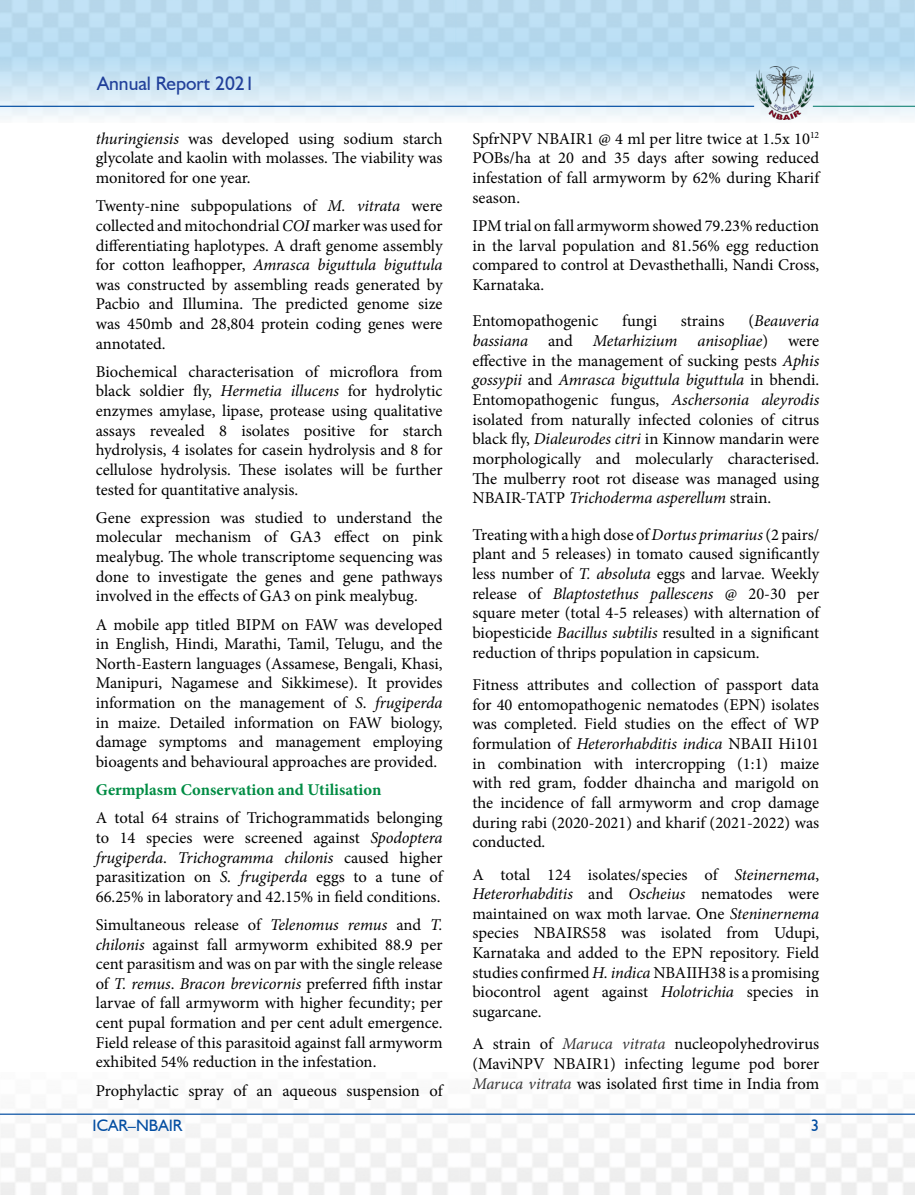
<style>
.page{position:relative;width:915px;height:1195px;background:#fff}
.page>*{position:absolute;margin:0;border:0;box-sizing:border-box;transform-origin:0 0}
.t1{font:19.5px "Humanst 521 BT";color:#21409a}
.t2{font:16.5px/19.6px "Minion Pro";color:#000;text-align:justify}
.t3{font:700 16.5px "Minion Pro";color:#008c44}
.t4{font:16.5px "Humanst 521 BT";color:#034ea2}
.s1{font-style:italic}
.s2{font-style:italic;color:#333}
</style>
<div class="page">
<img style="left:0;top:0;width:914px;height:120px">
<img style="left:753px;top:67px;width:60px;height:52px">
<hr style="left:0;top:106px;width:753px;height:1px;background:#034ea2">
<hr style="left:0;top:1113px;width:914px;height:2px;background:#034ea2">
<hr style="left:812px;top:106px;width:102px;height:1px;background:#228b7d">
<p class="t1" style="left:97px;top:71px;width:159px">Annual Report 2021</p>
<p class="t2" style="left:96px;top:129px;width:348px"><span class="s1">thuringiensis</span> was developed using sodium starch glycolate and kaolin with molasses. The viability was monitored for one year.</p>
<p class="t2" style="left:96px;top:196px;width:348px">Twenty-nine subpopulations of <span class="s1">M. vitrata</span> were collected and mitochondrial <span class="s1">COI</span> marker was used for differentiating haplotypes. A draft genome assembly for cotton leafhopper, <span class="s1">Amrasca biguttula biguttula </span>was constructed by assembling reads generated by Pacbio and Illumina. The predicted genome size was 450mb and 28,804 protein coding genes were annotated.</p>
<p class="t2" style="left:96px;top:362px;width:348px">Biochemical characterisation of microflora from black soldier fly, <span class="s1">Hermetia illucens</span> for hydrolytic enzymes amylase, lipase, protease using qualitative assays revealed 8 isolates positive for starch hydrolysis, 4 isolates for casein hydrolysis and 8 for cellulose hydrolysis. These isolates will be further tested for quantitative analysis.</p>
<p class="t2" style="left:96px;top:508px;width:348px">Gene expression was studied to understand the molecular mechanism of GA3 effect on pink mealybug. The whole transcriptome sequencing was done to investigate the genes and gene pathways involved in the effects of GA3 on pink mealybug.</p>
<p class="t2" style="left:96px;top:614px;width:348px">A mobile app titled BIPM on FAW was developed in English, Hindi, Marathi, Tamil, Telugu, and the North-Eastern languages (Assamese, Bengali, Khasi, Manipuri, Nagamese and Sikkimese). It provides information on the management of <span class="s1">S</span>. <span class="s1">frugiperda </span>in maize. Detailed information on FAW biology, damage symptoms and management employing bioagents and behavioural approaches are provided.</p>
<p class="t3" style="left:96px;top:778px;width:287px">Germplasm Conservation and Utilisation</p>
<p class="t2" style="left:96px;top:808px;width:348px">A total 64 strains of Trichogrammatids belonging to 14 species were screened against <span class="s1">Spodoptera frugiperda</span>. <span class="s1">Trichogramma chilonis</span> caused higher parasitization on <span class="s1">S. frugiperda</span> eggs to a tune of 66.25% in laboratory and 42.15% in field conditions.</p>
<p class="t2" style="left:96px;top:915px;width:348px">Simultaneous release of <span class="s1">Telenomus remus</span> and <span class="s1">T. chilonis</span> against fall armyworm exhibited 88.9 per cent parasitism and was on par with the single release of <span class="s1">T. remus</span>. <span class="s1">Bracon brevicornis</span> preferred fifth instar larvae of fall armyworm with higher fecundity; per cent pupal formation and per cent adult emergence.<br>Field release of this parasitoid against fall armyworm exhibited 54% reduction in the infestation.</p>
<p class="t2" style="left:96px;top:1080px;width:348px">Prophylactic spray of an aqueous suspension of</p>
<p class="t2" style="left:472px;top:129px;width:348px">SpfrNPV NBAIR1 @ 4 ml per litre twice at 1.5x 10<sup>12<br></sup>POBs/ha at 20 and 35 days after sowing reduced infestation of fall armyworm by 62% during Kharif season.</p>
<p class="t2" style="left:472px;top:216px;width:348px">IPM trial on fall armyworm showed 79.23% reduction in the larval population and 81.56% egg reduction compared to control at Devasthethalli, Nandi Cross, Karnataka.</p>
<p class="t2" style="left:472px;top:311px;width:127px">Entomopathogenic</p>
<p class="t2" style="left:622px;top:311px;width:36px">fungi</p>
<p class="t2" style="left:680px;top:311px;width:45px">strains</p>
<p class="t2" style="left:472px;top:311px;width:348px;text-indent:276px">(<span class="s1">Beauveria bassiana</span> and <span class="s1">Metarhizium anisopliae</span>) were effective in the management of sucking pests <span class="s1">Aphis gossypii</span> and <span class="s1">Amrasca biguttula biguttula</span> in bhendi.<br>Entomopathogenic fungus, <span class="s1">Aschersonia aleyrodis </span>isolated from naturally infected colonies of citrus black fly, <span class="s1">Dialeurodes citri</span> in Kinnow mandarin were morphologically and molecularly characterised.<br>The mulberry root rot disease was managed using NBAIR-TATP <span class="s1">Trichoderma asperellum</span> strain.</p>
<p class="t2" style="left:472px;top:525px;width:348px">Treating with a high dose of <span class="s1">Dortus primarius</span> (2 pairs/ plant and 5 releases) in tomato caused significantly less number of <span class="s1">T. absoluta</span> eggs and larvae. Weekly release of <span class="s1">Blaptostethus pallescens</span> @ 20-30 per square meter (total 4-5 releases) with alternation of biopesticide <span class="s1">Bacillus subtilis</span> resulted in a significant reduction of thrips population in capsicum.</p>
<p class="t2" style="left:472px;top:675px;width:348px">Fitness attributes and collection of passport data for 40 entomopathogenic nematodes (EPN) isolates was completed. Field studies on the effect of WP formulation of <span class="s1">Heterorhabditis indica</span> NBAII Hi101 in combination with intercropping (1:1) maize with red gram, fodder dhaincha and marigold on the incidence of fall armyworm and crop damage during rabi (2020-2021) and kharif (2021-2022) was conducted.</p>
<p class="t2" style="left:472px;top:864px;width:348px">A total 124 isolates/species of <span class="s1">Steinernema</span>, <span class="s1">Heterorhabditis</span> and <span class="s1">Oscheius</span> nematodes were maintained on wax moth larvae. One <span class="s1">Steninernema </span>species NBAIRS58 was isolated from Udupi, Karnataka and added to the EPN repository. Field studies confirmed <span class="s1">H. indica</span> NBAIIH38 is a promising biocontrol agent against <span class="s1">Holotrichia</span> species in sugarcane.</p>
<p class="t2" style="left:472px;top:1034px;width:348px">A strain of <span class="s2">Maruca vitrata</span> nucleopolyhedrovirus (MaviNPV NBAIR1) infecting legume pod borer <span class="s2">Maruca vitrata</span> was isolated first time in India from</p>
<p class="t4" style="left:92px;top:1115px;width:91px">ICAR–NBAIR</p>
<p class="t4" style="left:810px;top:1115px;width:10px">3</p>
</div>
